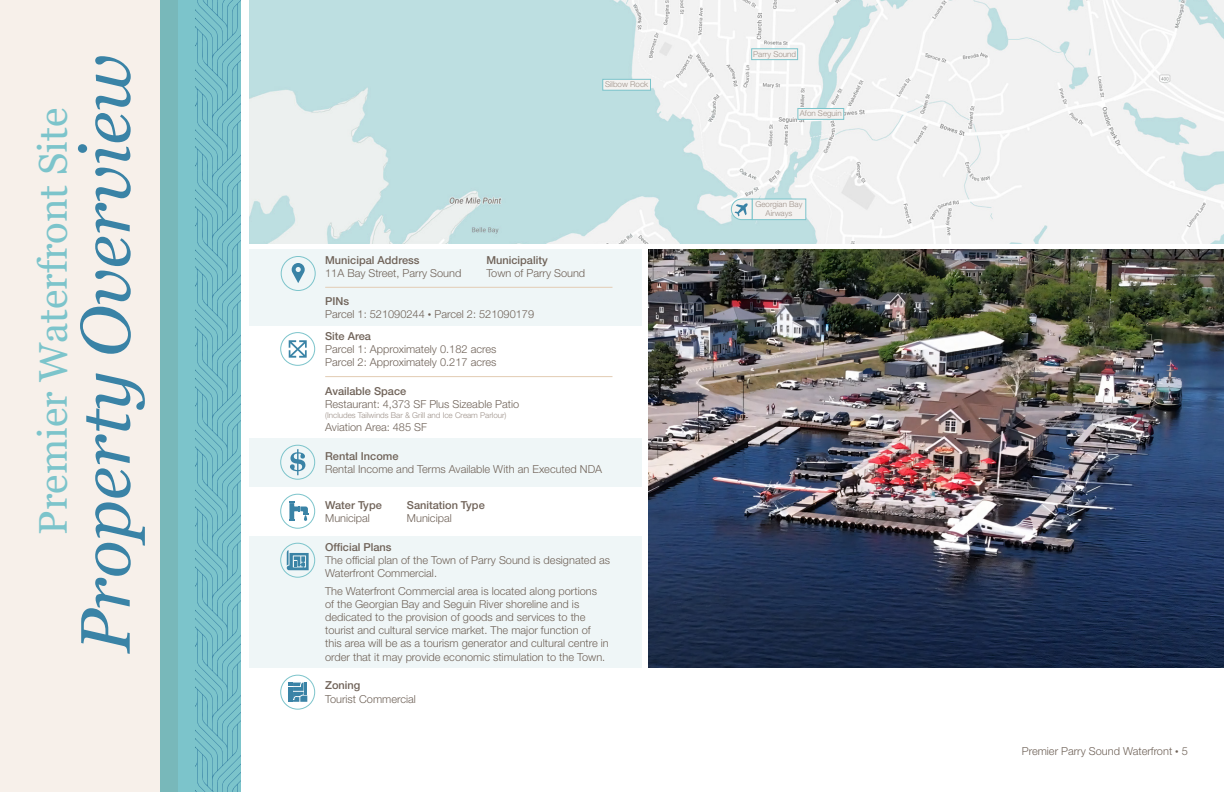
<style>
.page{position:relative;width:1224px;height:792px;background:#fff}
.page>*{position:absolute;margin:0;border:0;box-sizing:border-box;transform-origin:0 0}
.t1{font:italic 70px "Georgia";color:#3a83a6}
.t2{font:40px "Georgia";color:#7cc4cb}
.t3{font:300 11px/13.2px "Helvetica Neue LT Std";color:#706359}
.t4{font:500 11px "Helvetica Neue LT Std";color:#706359}
.t5{font:300 8px/9.6px "Helvetica Neue LT Std";color:#9e928a;text-align:center}
.s1{font-weight:500}
.s2{font-size:7px}
</style>
<div class="page">
<svg style="left:196px;top:0;width:45px;height:792px;background:#73bbc6"></svg>
<div style="left:249px;top:249px;width:393px;height:76px;background:#eff6f7"></div>
<div style="left:249px;top:438px;width:393px;height:49px;background:#eff6f7"></div>
<div style="left:249px;top:536px;width:393px;height:132px;background:#eff6f7"></div>
<div style="left:0;top:0;width:178px;height:792px;background:#f7f0ea"></div>
<div style="left:160px;top:0;width:36px;height:792px;background:linear-gradient(to right,#77b5b5,#7dc7cf)"></div>
<img style="left:249px;top:0;width:975px;height:243px">
<img style="left:648px;top:249px;width:576px;height:419px">
<div style="left:281px;top:256px;width:35px;height:35px;border:1px solid #7cc4cb;border-radius:50%"></div>
<svg style="left:292px;top:263px;width:13px;height:20px"></svg>
<hr style="left:325px;top:287px;width:288px;height:1px;background:#e3ccb4">
<hr style="left:325px;top:376px;width:288px;height:1px;background:#e3ccb4">
<div style="left:280px;top:332px;width:35px;height:34px;border:1px solid #7cc4cb;border-radius:50%"></div>
<svg style="left:289px;top:340px;width:18px;height:18px"></svg>
<div style="left:280px;top:445px;width:35px;height:35px;border:1px solid #7cc4cb;border-radius:50%"></div>
<svg style="left:290px;top:449px;width:15px;height:26px"></svg>
<div style="left:280px;top:494px;width:35px;height:35px;border:1px solid #7cc4cb;border-radius:50%"></div>
<svg style="left:289px;top:502px;width:19px;height:19px"></svg>
<div style="left:280px;top:543px;width:35px;height:35px;border:1px solid #7cc4cb;border-radius:50%"></div>
<svg style="left:287px;top:550px;width:22px;height:20px"></svg>
<svg style="left:288px;top:683px;width:19px;height:19px"></svg>
<div style="left:280px;top:675px;width:35px;height:35px;border:1px solid #7cc4cb;border-radius:50%"></div>
<div style="left:752px;top:49px;width:46px;height:11px;background:#f4f2f0"></div>
<div style="left:752px;top:49px;width:46px;height:11px;border:1px solid #7cc4cb"></div>
<div style="left:603px;top:79px;width:48px;height:11px;background:#f4f2f0"></div>
<div style="left:603px;top:79px;width:48px;height:11px;border:1px solid #7cc4cb"></div>
<div style="left:798px;top:108px;width:46px;height:11px;background:#f4f2f0"></div>
<div style="left:798px;top:108px;width:46px;height:11px;border:1px solid #7cc4cb"></div>
<div style="left:752px;top:199px;width:54px;height:21px;background:#f4f2f0"></div>
<div style="left:752px;top:199px;width:54px;height:21px;border:1px solid #7cc4cb"></div>
<svg style="left:731px;top:199px;width:21px;height:21px"></svg>
<h2 class="t2" style="left:29px;top:535px;width:428px;rotate:-90deg">Premier Waterfront Site</h2>
<h1 class="t1" style="left:61px;top:653px;width:600px;rotate:-90deg">Property Overview</h1>
<p class="t5" style="left:605px;top:79px;width:45px">Silbow Rock</p>
<p class="t4" style="left:325px;top:253px;width:96px">Municipal Address</p>
<p class="t3" style="left:325px;top:266px;width:138px">11A Bay Street, Parry Sound</p>
<p class="t3" style="left:325px;top:294px;width:211px"><span class="s1">PINs<br></span>Parcel 1: 521090244 <span class="s2">•</span> Parcel 2: 521090179</p>
<p class="t4" style="left:486px;top:253px;width:63px">Municipality</p>
<p class="t3" style="left:486px;top:266px;width:100px">Town of Parry Sound</p>
<p class="t4" style="left:325px;top:329px;width:47px">Site Area</p>
<p class="t3" style="left:325px;top:342px;width:173px">Parcel 1: Approximately 0.182 acres<br>Parcel 2: Approximately 0.217 acres</p>
<p class="t4" style="left:325px;top:384px;width:83px">Available Space</p>
<p class="t3" style="left:325px;top:397px;width:195px">Restaurant: 4,373 SF Plus Sizeable Patio</p>
<p class="t5" style="left:325px;top:410px;width:183px">(Includes Tailwinds Bar &amp; Grill and Ice Cream Parlour)</p>
<p class="t3" style="left:325px;top:420px;width:103px">Aviation Area: 485 SF</p>
<p class="t4" style="left:325px;top:449px;width:75px">Rental Income</p>
<p class="t3" style="left:325px;top:462px;width:278px">Rental Income and Terms Available With an Executed NDA</p>
<p class="t4" style="left:325px;top:498px;width:58px">Water Type</p>
<p class="t3" style="left:325px;top:511px;width:46px">Municipal</p>
<p class="t4" style="left:407px;top:498px;width:79px">Sanitation Type</p>
<p class="t3" style="left:407px;top:511px;width:46px">Municipal</p>
<p class="t4" style="left:325px;top:540px;width:68px">Official Plans</p>
<p class="t3" style="left:325px;top:553px;width:286px">The official plan of the Town of Parry Sound is designated as<br>Waterfront Commercial.</p>
<p class="t3" style="left:325px;top:584px;width:285px">The Waterfront Commercial area is located along portions<br>of the Georgian Bay and Seguin River shoreline and is dedicated to the provision of goods and services to the tourist and cultural service market. The major function of this area will be as a tourism generator and cultural centre in order that it may provide economic stimulation to the Town.</p>
<p class="t4" style="left:325px;top:679px;width:37px">Zoning</p>
<p class="t3" style="left:325px;top:692px;width:92px">Tourist Commercial</p>
<p class="t5" style="left:753px;top:49px;width:44px">Parry Sound</p>
<p class="t5" style="left:800px;top:109px;width:43px">Afon Seguin</p>
<p class="t5" style="left:756px;top:199px;width:48px">Georgian Bay<br>Airways</p>
<p class="t3" style="left:1022px;top:744px;width:168px">Premier Parry Sound Waterfront <span class="s2">•</span> 5</p>
</div>
